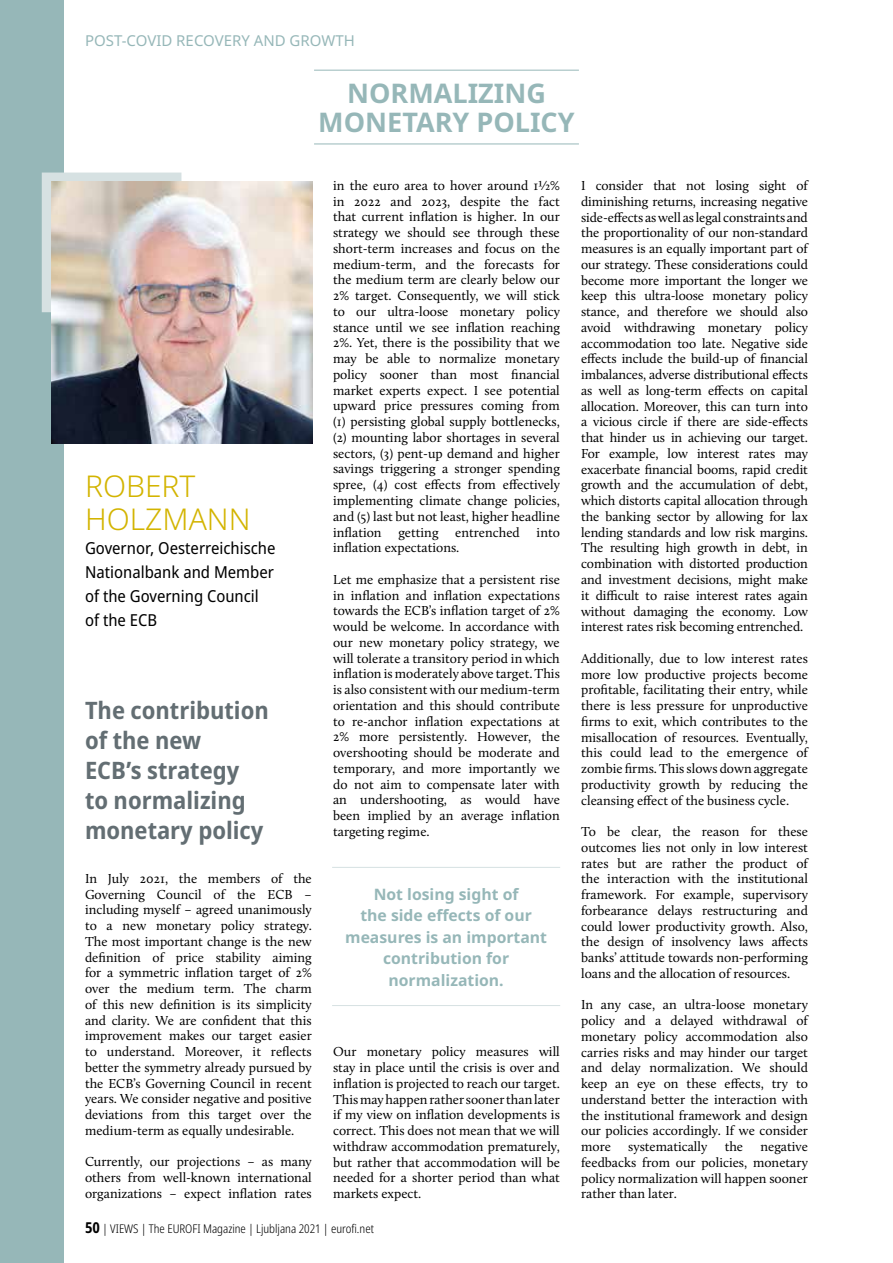
<style>
.page{position:relative;width:893px;height:1263px;background:#fff}
.page>*{position:absolute;margin:0;border:0;box-sizing:border-box;transform-origin:0 0}
.t1{font:300 30px/33px "Noto Sans";color:#d3b400}
.t2{font:700 27px/28.5px "Noto Sans";color:#96b7b8;text-align:center}
.t3{font:700 semi-condensed 24px/30px "Noto Sans";color:#636e73}
.t4{font:semi-condensed 16.5px/24px "Noto Sans";color:#000}
.t5{font:700 15.75px/21.6px "Noto Sans";color:#96b7b8;text-align:center}
.t6{font:15px "Noto Sans";color:#96b7b8}
.t7{font:13.5px/15.8px "Calluna";color:#000;text-align:justify}
.t8{font:300 condensed 12px "Noto Sans";color:#000}
.s1{font-weight:700;font-size:15px}
</style>
<div class="page">
<div style="left:0;top:0;width:64px;height:1263px;background:#96b7b8"></div>
<hr style="left:314px;top:144px;width:265px;height:1px;background:#96b7b8">
<hr style="left:314px;top:70px;width:265px;height:1px;background:#96b7b8">
<div style="left:42px;top:173px;width:139px;height:139px;background:#d6e1e2"></div>
<img style="left:51px;top:182px;width:262px;height:261px">
<hr style="left:332px;top:867px;width:228px;height:1px;background:#d6e1e2">
<hr style="left:332px;top:1005px;width:228px;height:1px;background:#d6e1e2">
<p class="t6" style="left:85px;top:30px;width:271px">POST-COVID RECOVERY AND GROWTH</p>
<h2 class="t2" style="left:318px;top:80px;width:258px">NORMALIZING<br>MONETARY POLICY</h2>
<h1 class="t1" style="left:85px;top:470px;width:167px">ROBERT<br>HOLZMANN</h1>
<p class="t4" style="left:85px;top:536px;width:192px">Governor, Oesterreichische<br>Nationalbank and Member of the Governing Council of the ECB</p>
<h3 class="t3" style="left:85px;top:695px;width:185px">The contribution of the new<br>ECB’s strategy<br>to normalizing monetary policy</h3>
<p class="t7" style="left:85px;top:870px;width:228px">In July 2021, the members of the Governing Council of the ECB – including myself – agreed unanimously to a new monetary policy strategy.<br>The most important change is the new definition of price stability aiming for a symmetric inflation target of 2% over the medium term. The charm of this new definition is its simplicity and clarity. We are confident that this improvement makes our target easier to understand. Moreover, it reflects better the symmetry already pursued by the ECB’s Governing Council in recent years. We consider negative and positive deviations from this target over the medium-term as equally undesirable.</p>
<p class="t7" style="left:85px;top:1154px;width:228px">Currently, our projections – as many others from well-known international organizations – expect inflation rates</p>
<p class="t7" style="left:333px;top:177px;width:228px">in the euro area to hover around 1½% in 2022 and 2023, despite the fact that current inflation is higher. In our strategy we should see through these short-term increases and focus on the medium-term, and the forecasts for the medium term are clearly below our 2% target. Consequently, we will stick to our ultra-loose monetary policy stance until we see inflation reaching 2%. Yet, there is the possibility that we may be able to normalize monetary policy sooner than most financial market experts expect. I see potential upward price pressures coming from (1) persisting global supply bottlenecks, (2) mounting labor shortages in several sectors, (3) pent-up demand and higher savings triggering a stronger spending spree, (4) cost effects from effectively implementing climate change policies, and (5) last but not least, higher headline inflation getting entrenched into inflation expectations.</p>
<p class="t7" style="left:333px;top:571px;width:228px">Let me emphasize that a persistent rise in inflation and inflation expectations towards the ECB’s inflation target of 2% would be welcome. In accordance with our new monetary policy strategy, we will tolerate a transitory period in which inflation is moderately above target. This is also consistent with our medium-term orientation and this should contribute to re-anchor inflation expectations at 2% more persistently. However, the overshooting should be moderate and temporary, and more importantly we do not aim to compensate later with an undershooting, as would have been implied by an average inflation targeting regime.</p>
<p class="t5" style="left:345px;top:883px;width:203px">Not losing sight of<br>the side effects of our measures is an important contribution for normalization.</p>
<p class="t7" style="left:333px;top:1044px;width:228px">Our monetary policy measures will stay in place until the crisis is over and inflation is projected to reach our target.<br>This may happen rather sooner than later if my view on inflation developments is correct. This does not mean that we will withdraw accommodation prematurely, but rather that accommodation will be needed for a shorter period than what markets expect.</p>
<p class="t7" style="left:581px;top:178px;width:228px">I consider that not losing sight of diminishing returns, increasing negative side-effects as well as legal constraints and the proportionality of our non-standard measures is an equally important part of our strategy. These considerations could become more important the longer we keep this ultra-loose monetary policy stance, and therefore we should also avoid withdrawing monetary policy accommodation too late. Negative side effects include the build-up of financial imbalances, adverse distributional effects as well as long-term effects on capital allocation. Moreover, this can turn into a vicious circle if there are side-effects that hinder us in achieving our target.<br>For example, low interest rates may exacerbate financial booms, rapid credit growth and the accumulation of debt, which distorts capital allocation through the banking sector by allowing for lax lending standards and low risk margins.<br>The resulting high growth in debt, in combination with distorted production and investment decisions, might make it difficult to raise interest rates again without damaging the economy. Low interest rates risk becoming entrenched.</p>
<p class="t7" style="left:581px;top:650px;width:228px">Additionally, due to low interest rates more low productive projects become profitable, facilitating their entry, while there is less pressure for unproductive firms to exit, which contributes to the misallocation of resources. Eventually, this could lead to the emergence of zombie firms. This slows down aggregate productivity growth by reducing the cleansing effect of the business cycle.</p>
<p class="t7" style="left:581px;top:823px;width:228px">To be clear, the reason for these outcomes lies not only in low interest rates but are rather the product of the interaction with the institutional framework. For example, supervisory forbearance delays restructuring and could lower productivity growth. Also, the design of insolvency laws affects banks’ attitude towards non-performing loans and the allocation of resources.</p>
<p class="t7" style="left:581px;top:997px;width:228px">In any case, an ultra-loose monetary policy and a delayed withdrawal of monetary policy accommodation also carries risks and may hinder our target and delay normalization. We should keep an eye on these effects, try to understand better the interaction with the institutional framework and design our policies accordingly. If we consider more</p>
<p class="t7" style="left:628px;top:1139px;width:81px">systematically</p>
<p class="t7" style="left:725px;top:1139px;width:20px">the</p>
<p class="t7" style="left:581px;top:1139px;width:228px;text-indent:179px">negative feedbacks from our policies, monetary policy normalization will happen sooner rather than later.</p>
<p class="t8" style="left:85px;top:1220px;width:290px"><span class="s1">50</span> | VIEWS | The EUROFI Magazine | Ljubljana 2021 | eurofi.net</p>
</div>
